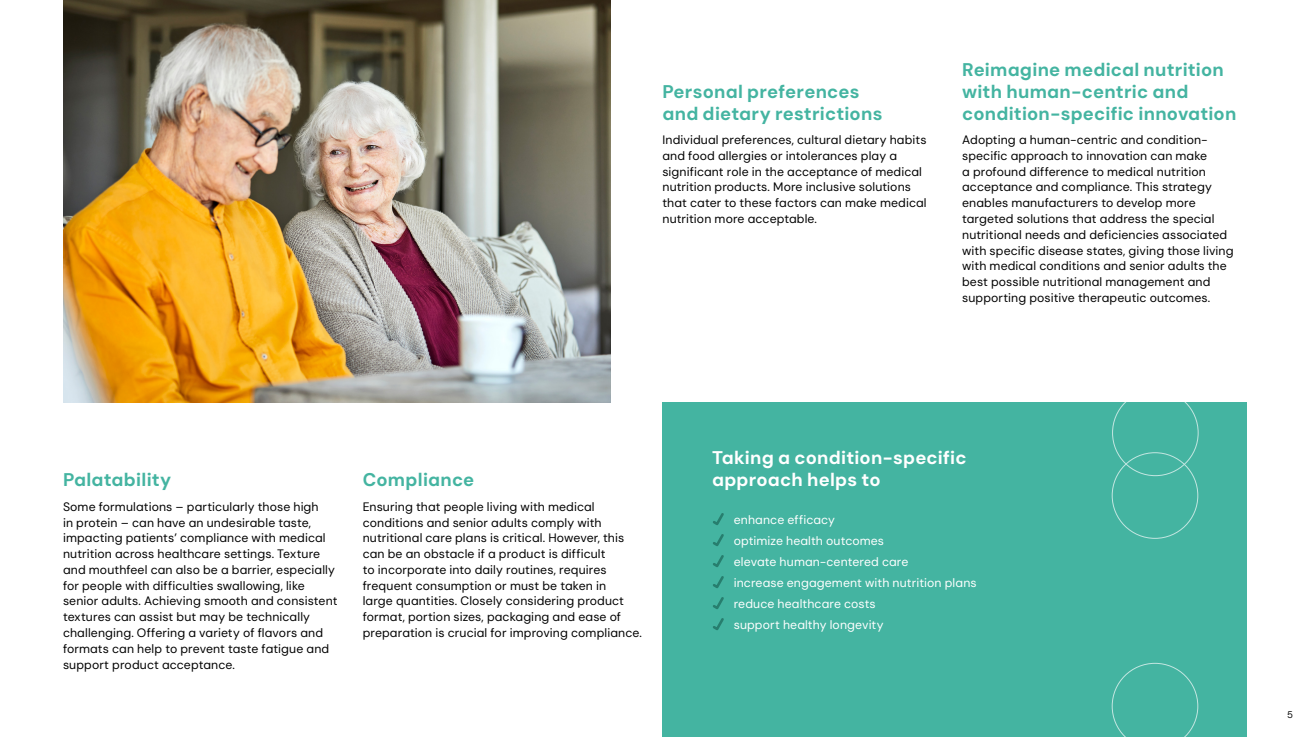
<style>
.page{position:relative;width:1310px;height:737px;background:#fff}
.page>*{position:absolute;margin:0;border:0;box-sizing:border-box;transform-origin:0 0}
.t1{font:700 18.38px/21.9px "DM Sans";letter-spacing:.01em;color:#44b4a1}
.t2{font:700 18.38px/21.9px "DM Sans";letter-spacing:.01em;color:#fff}
.t3{font:12.25px/15.8px "DM Sans";letter-spacing:.01em;color:#000}
.t4{font:12.25px/21px "DM Sans";letter-spacing:.01em;color:#fff}
.t5{font:9.62px "DM Sans";color:#000}
</style>
<div class="page">
<div style="left:662px;top:402px;width:585px;height:335px;background:#44b4a1"></div>
<svg style="left:1111px;top:663px;width:87px;height:74px"></svg>
<svg style="left:1112px;top:402px;width:86px;height:74px"></svg>
<img style="left:63px;top:0;width:547px;height:402px">
<svg style="left:713px;top:513px;width:11px;height:117px"></svg>
<h1 class="t1" style="left:662px;top:80px;width:221px">Personal preferences and dietary restrictions</h1>
<p class="t3" style="left:662px;top:132px;width:266px">Individual preferences, cultural dietary habits and food allergies or intolerances play a significant role in the acceptance of medical nutrition products. More inclusive solutions that cater to these factors can make medical nutrition more acceptable.</p>
<h1 class="t1" style="left:962px;top:59px;width:276px">Reimagine medical nutrition with human-centric and condition-specific innovation</h1>
<p class="t3" style="left:962px;top:132px;width:273px">Adopting a human-centric and condition&shy;specific approach to innovation can make<br>a profound difference to medical nutrition acceptance and compliance. This strategy enables manufacturers to develop more targeted solutions that address the special nutritional needs and deficiencies associated with specific disease states, giving those living with medical conditions and senior adults the best possible nutritional management and supporting positive therapeutic outcomes.</p>
<h1 class="t1" style="left:63px;top:469px;width:110px">Palatability</h1>
<p class="t3" style="left:63px;top:498px;width:276px">Some formulations – particularly those high<br>in protein – can have an undesirable taste, impacting patients’ compliance with medical nutrition across healthcare settings. Texture and mouthfeel can also be a barrier, especially for people with difficulties swallowing, like senior adults. Achieving smooth and consistent textures can assist but may be technically challenging. Offering a variety of flavors and formats can help to prevent taste fatigue and support product acceptance.</p>
<h1 class="t1" style="left:363px;top:469px;width:113px">Compliance</h1>
<p class="t3" style="left:363px;top:498px;width:281px">Ensuring that people living with medical conditions and senior adults comply with nutritional care plans is critical. However, this can be an obstacle if a product is difficult<br>to incorporate into daily routines, requires frequent consumption or must be taken in<br>large quantities. Closely considering product format, portion sizes, packaging and ease of preparation is crucial for improving compliance.</p>
<h1 class="t2" style="left:712px;top:447px;width:256px">Taking a condition-specific approach helps to</h1>
<p class="t4" style="left:734px;top:508px;width:244px">enhance efficacy<br>optimize health outcomes<br>elevate human-centered care<br>increase engagement with nutrition plans reduce healthcare costs<br>support healthy longevity</p>
<p class="t5" style="left:1287px;top:708px;width:7px">5</p>
</div>
